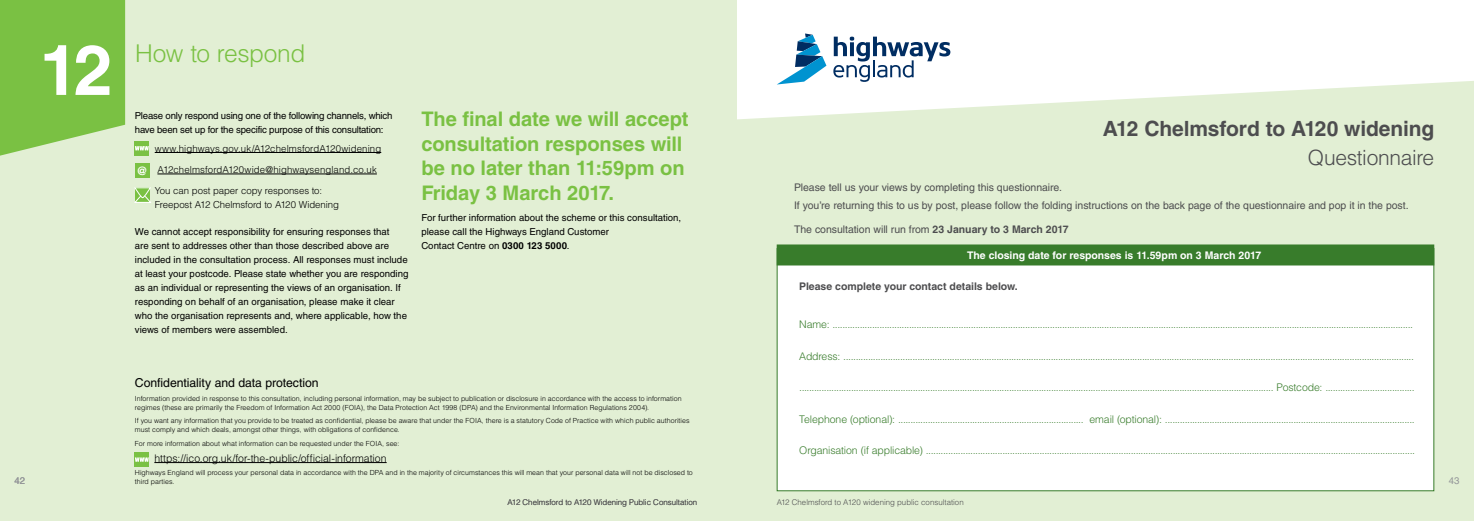
<style>
.page{position:relative;width:1474px;height:521px;background:#fff}
.page>*{position:absolute;margin:0;border:0;box-sizing:border-box;transform-origin:0 0}
.t1{font:700 70px "Helvetica LT Std";color:#fff}
.t2{font:300 24.5px "Helvetica LT Std";letter-spacing:-.02em;color:#7ac143}
.t3{font:700 21px "Helvetica LT Std";letter-spacing:-.01em;color:#4d4d4f}
.t4{font:300 21px "Helvetica LT Std";letter-spacing:-.015em;color:#4d4d4f}
.t5{font:700 20.12px/24.5px "Helvetica LT Std";letter-spacing:-.005em;color:#7ac143}
.t6{font:12.25px "Helvetica LT Std";letter-spacing:-.005em;color:#000}
.t7{font:700 11.55px "Helvetica LT Std";color:#fff}
.t8{font:300 10.5px "Helvetica LT Std";letter-spacing:-.015em;color:#387c2b}
.t9{font:10.5px/18.4px "Helvetica LT Std";letter-spacing:-.005em;color:#4d4d4f}
.t10{font:300 10.5px "Helvetica LT Std";letter-spacing:-.005em;color:#000}
.t11{font:700 10.5px "Helvetica LT Std";letter-spacing:-.005em;color:#fff}
.t12{font:700 10.5px "Helvetica LT Std";letter-spacing:-.005em;color:#4d4d4f}
.t13{font:9.62px/14px "Helvetica LT Std";color:#000}
.t14{font:300 9.62px/14px "Helvetica LT Std";color:#000}
.t15{font:9.62px/14px "Helvetica LT Std";letter-spacing:-.02em;color:#000}
.t16{font:9.62px "Helvetica LT Std";color:#939598}
.t17{font:300 7.88px "Helvetica LT Std";color:#4d4d4f}
.t18{font:300 7px/8.8px "Helvetica LT Std";letter-spacing:.005em;color:#000}
.s1{font-weight:700}
</style>
<div class="page">
<div style="left:737px;top:0;width:736px;height:521px;background:#e2efd4"></div>
<div style="left:0;top:0;width:737px;height:521px;background:#e2efd4"></div>
<hr style="left:155px;top:152px;width:226px;height:1px;background:#000">
<hr style="left:157px;top:174px;width:220px;height:1px;background:#000">
<div style="left:776px;top:248px;width:658px;height:243px;background:#fff;border:1px solid #387c2b"></div>
<svg style="left:737px;top:0;width:736px;height:119px;fill:#fff"></svg>
<svg style="left:776px;top:33px;width:50px;height:51px"></svg>
<svg style="left:833px;top:37px;width:117px;height:45px"></svg>
<div style="left:776px;top:244px;width:658px;height:21px;background:#387c2b"></div>
<svg style="left:0;top:0;width:125px;height:156px"></svg>
<div style="left:135px;top:163px;width:14px;height:15px;background:#7ac143"></div>
<div style="left:135px;top:141px;width:14px;height:14px;background:#7ac143"></div>
<svg style="left:135px;top:146px;width:14px;height:4px"></svg>
<hr style="left:154px;top:462px;width:232px;height:1px;background:#000">
<svg style="left:134px;top:187px;width:17px;height:16px"></svg>
<div style="left:135px;top:452px;width:14px;height:14px;background:#7ac143"></div>
<svg style="left:135px;top:457px;width:14px;height:5px"></svg>
<h1 class="t1" style="left:40px;top:28px;width:74px">12</h1>
<p class="t16" style="left:14px;top:475px;width:12px">42</p>
<h2 class="t2" style="left:135px;top:38px;width:172px">How to respond</h2>
<p class="t15" style="left:135px;top:108px;width:259px">Please only respond using one of the following channels, which have been set up for the specific purpose of this consultation:</p>
<p class="t14" style="left:155px;top:141px;width:228px">www.highways.gov.uk/A12chelmsfordA120widening</p>
<p class="t14" style="left:157px;top:162px;width:221px">A12chelmsfordA120wide@highwaysengland.co.uk</p>
<p class="t14" style="left:155px;top:184px;width:186px">You can post paper copy responses to:<br>Freepost A12 Chelmsford to A120 Widening</p>
<p class="t13" style="left:135px;top:224px;width:275px">We cannot accept responsibility for ensuring responses that<br>are sent to addresses other than those described above are included in the consultation process. All responses must include at least your postcode. Please state whether you are responding as an individual or representing the views of an organisation. If responding on behalf of an organisation, please make it clear who the organisation represents and, where applicable, how the views of members were assembled.</p>
<p class="t7" style="left:137px;top:164px;width:13px">@</p>
<h3 class="t5" style="left:421px;top:106px;width:269px">The final date we will accept consultation responses will be no later than 11:59pm on<br>Friday 3 March 2017.</h3>
<p class="t13" style="left:421px;top:211px;width:261px">For further information about the scheme or this consultation, please call the Highways England Customer<br>Contact Centre on <span class="s1">0300 123 5000</span>.</p>
<p class="t6" style="left:135px;top:376px;width:185px">Confidentiality and data protection</p>
<p class="t18" style="left:135px;top:394px;width:548px">Information provided in response to this consultation, including personal information, may be subject to publication or disclosure in accordance with the access to information regimes (these are primarily the Freedom of Information Act 2000 (FOIA), the Data Protection Act 1998 (DPA) and the Environmental Information Regulations 2004).</p>
<p class="t18" style="left:135px;top:416px;width:556px">If you want any information that you provide to be treated as confidential, please be aware that under the FOIA, there is a statutory Code of Practice with which public authorities must comply and which deals, amongst other things, with obligations of confidence.</p>
<p class="t18" style="left:135px;top:439px;width:266px">For more information about what information can be requested under the FOIA, see:</p>
<p class="t10" style="left:154px;top:451px;width:234px">https://ico.org.uk/for-the-public/official-information</p>
<p class="t18" style="left:135px;top:468px;width:559px">Highways England will process your personal data in accordance with the DPA and in the majority of circumstances this will mean that your personal data will not be disclosed to third parties.</p>
<p class="t17" style="left:507px;top:497px;width:191px">A12 Chelmsford to A120 Widening Public Consultation</p>
<h3 class="t3" style="left:1102px;top:115px;width:333px">A12 Chelmsford to A120 widening</h3>
<h3 class="t4" style="left:1307px;top:144px;width:128px">Questionnaire</h3>
<p class="t9" style="left:794px;top:178px;width:616px">Please tell us your views by completing this questionnaire.<br>If you’re returning this to us by post, please follow the folding instructions on the back page of the questionnaire and pop it in the post.</p>
<p class="t9" style="left:794px;top:220px;width:276px">The consultation will run from <span class="s1">23 January to 3 March 2017</span></p>
<p class="t11" style="left:967px;top:248px;width:296px">The closing date for responses is 11.59pm on 3 March 2017</p>
<p class="t12" style="left:799px;top:280px;width:220px">Please complete your contact details below.</p>
<p class="t8" style="left:799px;top:318px;width:615px">Name: ...........................................................................................................................................................................................................................................</p>
<p class="t8" style="left:799px;top:349px;width:616px">Address: .......................................................................................................................................................................................................................................</p>
<p class="t8" style="left:799px;top:381px;width:617px">................................................................................................................................................................................................ Postcode: ....................................</p>
<p class="t8" style="left:799px;top:412px;width:617px">Telephone (optional): ........................................................................... email (optional): .....................................................................................................</p>
<p class="t8" style="left:799px;top:444px;width:617px">Organisation (if applicable) ......................................................................................................................................................................................................</p>
<p class="t17" style="left:776px;top:497px;width:188px">A12 Chelmsford to A120 widening public consultation</p>
<p class="t16" style="left:1448px;top:475px;width:12px">43</p>
</div>
